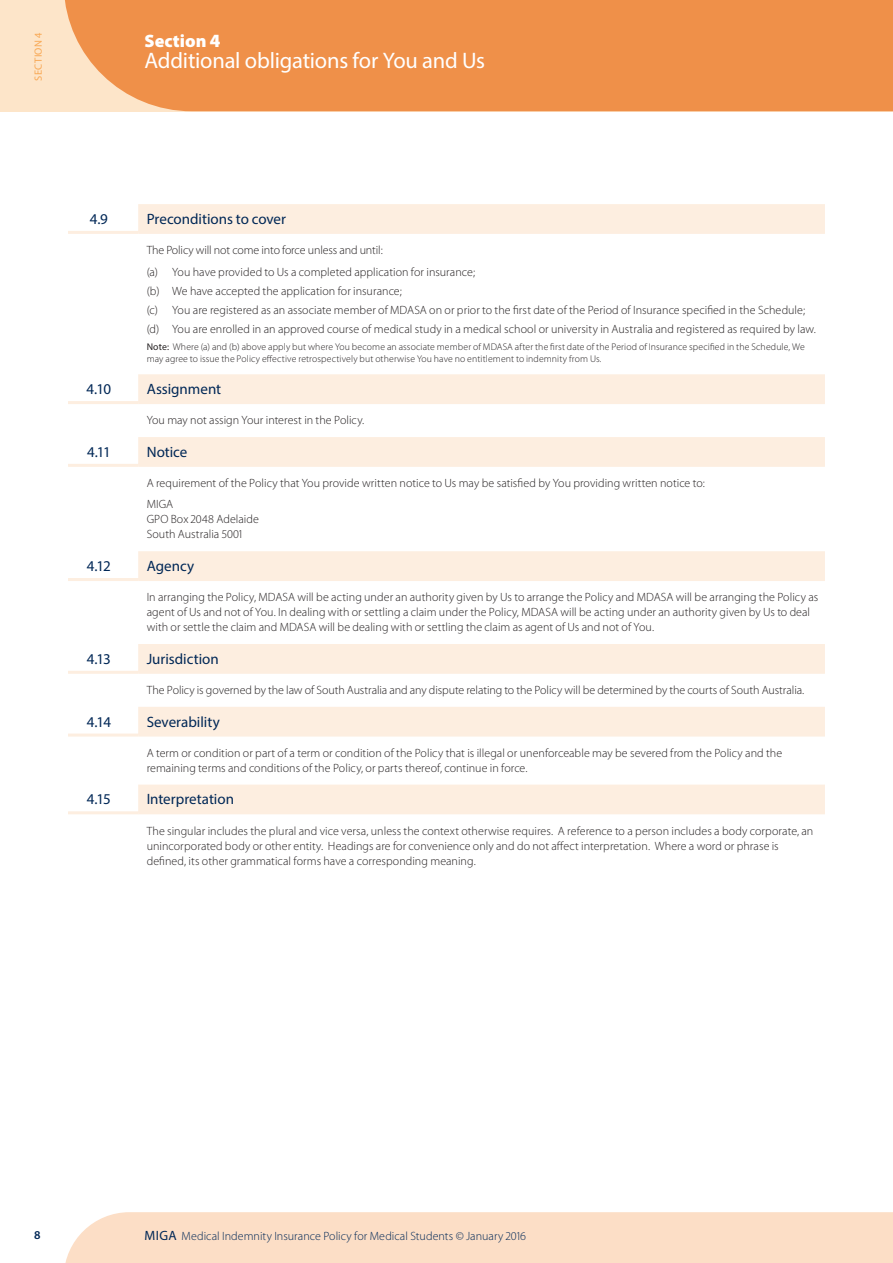
<style>
.page{position:relative;width:893px;height:1263px;background:#fff}
.page>*{position:absolute;margin:0;border:0;box-sizing:border-box;transform-origin:0 0}
.Section_Headings{font:22.5px "Myriad Pro";letter-spacing:-.01em;color:#fff}
.Section_Headings-2{font:900 18px "Myriad Pro";color:#fff}
.Heading_Table_L2{font:15px "Myriad Pro";color:#002756}
.Section_Numbers{font:15px "Myriad Pro";color:#002756}
.Body_Text{font:300 12px/15px "Myriad Pro";letter-spacing:.005em;color:#231f20}
.t1{font:300 12px "Myriad Pro";letter-spacing:.005em;color:#002756}
.t2{font:600 12px "Myriad Pro";color:#002756}
.Body_Text-2{font:10.5px "Myriad Pro";letter-spacing:.04em;color:#f8a854}
.Note{font:300 9.75px/12px "Myriad Pro";letter-spacing:.01em;color:#231f20}
.s1{font-size:18.75px}
.s2{font-weight:400}
.s3{font-weight:400;font-size:13.5px}
</style>
<div class="page">
<div style="left:0;top:0;width:893px;height:111px;background:#fde5c9"></div>
<div style="left:65px;top:1212px;width:828px;height:51px;background:#fcdec6"></div>
<div style="left:65px;top:0;width:828px;height:111px;background:#ef9049"></div>
<svg style="left:138px;top:204px;width:687px;height:607px"></svg>
<hr style="left:68px;top:231px;width:70px;height:3px;background:#fdeee0">
<hr style="left:138px;top:231px;width:687px;height:3px;background:#fdeee0">
<hr style="left:68px;top:401px;width:70px;height:3px;background:#fdeee0">
<hr style="left:138px;top:401px;width:687px;height:3px;background:#fdeee0">
<hr style="left:68px;top:464px;width:70px;height:3px;background:#fdeee0">
<hr style="left:138px;top:464px;width:687px;height:3px;background:#fdeee0">
<hr style="left:68px;top:578px;width:70px;height:3px;background:#fdeee0">
<hr style="left:138px;top:578px;width:687px;height:3px;background:#fdeee0">
<hr style="left:68px;top:671px;width:70px;height:3px;background:#fdeee0">
<hr style="left:138px;top:671px;width:687px;height:3px;background:#fdeee0">
<hr style="left:68px;top:733px;width:70px;height:3px;background:#fdeee0">
<hr style="left:138px;top:733px;width:687px;height:3px;background:#fdeee0">
<hr style="left:68px;top:811px;width:70px;height:3px;background:#fdeee0">
<hr style="left:138px;top:811px;width:687px;height:3px;background:#fdeee0">
<p class="Body_Text-2" style="left:32px;top:81px;width:50px;rotate:-90deg">SECTION 4</p>
<p class="Section_Headings-2" style="left:145px;top:29px;width:77px">Section <span class="s1">4</span></p>
<p class="Section_Headings" style="left:145px;top:47px;width:342px">Additional obligations for You and Us</p>
<p class="Section_Numbers" style="left:90px;top:210px;width:20px">4.9</p>
<p class="Heading_Table_L2" style="left:147px;top:210px;width:141px">Preconditions to cover</p>
<p class="Body_Text" style="left:147px;top:243px;width:238px">The Policy will not come into force unless and until:</p>
<p class="Body_Text" style="left:147px;top:264px;width:330px">(a) You have provided to Us a completed application for insurance;</p>
<p class="Body_Text" style="left:147px;top:283px;width:257px">(b) We have accepted the application for insurance;</p>
<p class="Body_Text" style="left:147px;top:302px;width:660px">(c) You are registered as an associate member of MDASA on or prior to the first date of the Period of Insurance specified in the Schedule;</p>
<p class="Body_Text" style="left:147px;top:322px;width:671px">(d) You are enrolled in an approved course of medical study in a medical school or university in Australia and registered as required by law.</p>
<p class="Note" style="left:147px;top:340px;width:660px"><span class="s2">Note:</span> Where (a) and (b) above apply but where You become an associate member of MDASA after the first date of the Period of Insurance specified in the Schedule, We may agree to issue the Policy effective retrospectively but otherwise You have no entitlement to indemnity from Us.</p>
<p class="Section_Numbers" style="left:87px;top:380px;width:26px">4.10</p>
<p class="Heading_Table_L2" style="left:147px;top:380px;width:76px">Assignment</p>
<p class="Body_Text" style="left:147px;top:413px;width:219px">You may not assign Your interest in the Policy.</p>
<p class="Section_Numbers" style="left:87px;top:443px;width:25px">4.11</p>
<p class="Heading_Table_L2" style="left:147px;top:443px;width:42px">Notice</p>
<p class="Body_Text" style="left:147px;top:475px;width:560px">A requirement of the Policy that You provide written notice to Us may be satisfied by You providing written notice to:</p>
<p class="Body_Text" style="left:147px;top:497px;width:114px">MIGA<br>GPO Box 2048 Adelaide<br>South Australia 5001</p>
<p class="Section_Numbers" style="left:87px;top:557px;width:26px">4.12</p>
<p class="Heading_Table_L2" style="left:147px;top:557px;width:49px">Agency</p>
<p class="Body_Text" style="left:147px;top:590px;width:673px">In arranging the Policy, MDASA will be acting under an authority given by Us to arrange the Policy and MDASA will be arranging the Policy as agent of Us and not of You. In dealing with or settling a claim under the Policy, MDASA will be acting under an authority given by Us to deal with or settle the claim and MDASA will be dealing with or settling the claim as agent of Us and not of You.</p>
<p class="Section_Numbers" style="left:87px;top:649px;width:26px">4.13</p>
<p class="Heading_Table_L2" style="left:147px;top:649px;width:74px">Jurisdiction</p>
<p class="Body_Text" style="left:147px;top:682px;width:659px">The Policy is governed by the law of South Australia and any dispute relating to the Policy will be determined by the courts of South Australia.</p>
<p class="Section_Numbers" style="left:87px;top:712px;width:26px">4.14</p>
<p class="Heading_Table_L2" style="left:147px;top:712px;width:75px">Severability</p>
<p class="Body_Text" style="left:147px;top:745px;width:637px">A term or condition or part of a term or condition of the Policy that is illegal or unenforceable may be severed from the Policy and the remaining terms and conditions of the Policy, or parts thereof, continue in force.</p>
<p class="Section_Numbers" style="left:87px;top:790px;width:26px">4.15</p>
<p class="Heading_Table_L2" style="left:147px;top:790px;width:89px">Interpretation</p>
<p class="Body_Text" style="left:147px;top:823px;width:668px">The singular includes the plural and vice versa, unless the context otherwise requires. A reference to a person includes a body corporate, an unincorporated body or other entity. Headings are for convenience only and do not affect interpretation. Where a word or phrase is defined, its other grammatical forms have a corresponding meaning.</p>
<p class="t2" style="left:34px;top:1227px;width:8px">8</p>
<p class="t1" style="left:145px;top:1229px;width:383px"><span class="s3">MIGA</span> Medical Indemnity Insurance Policy for Medical Students © January 2016</p>
</div>
